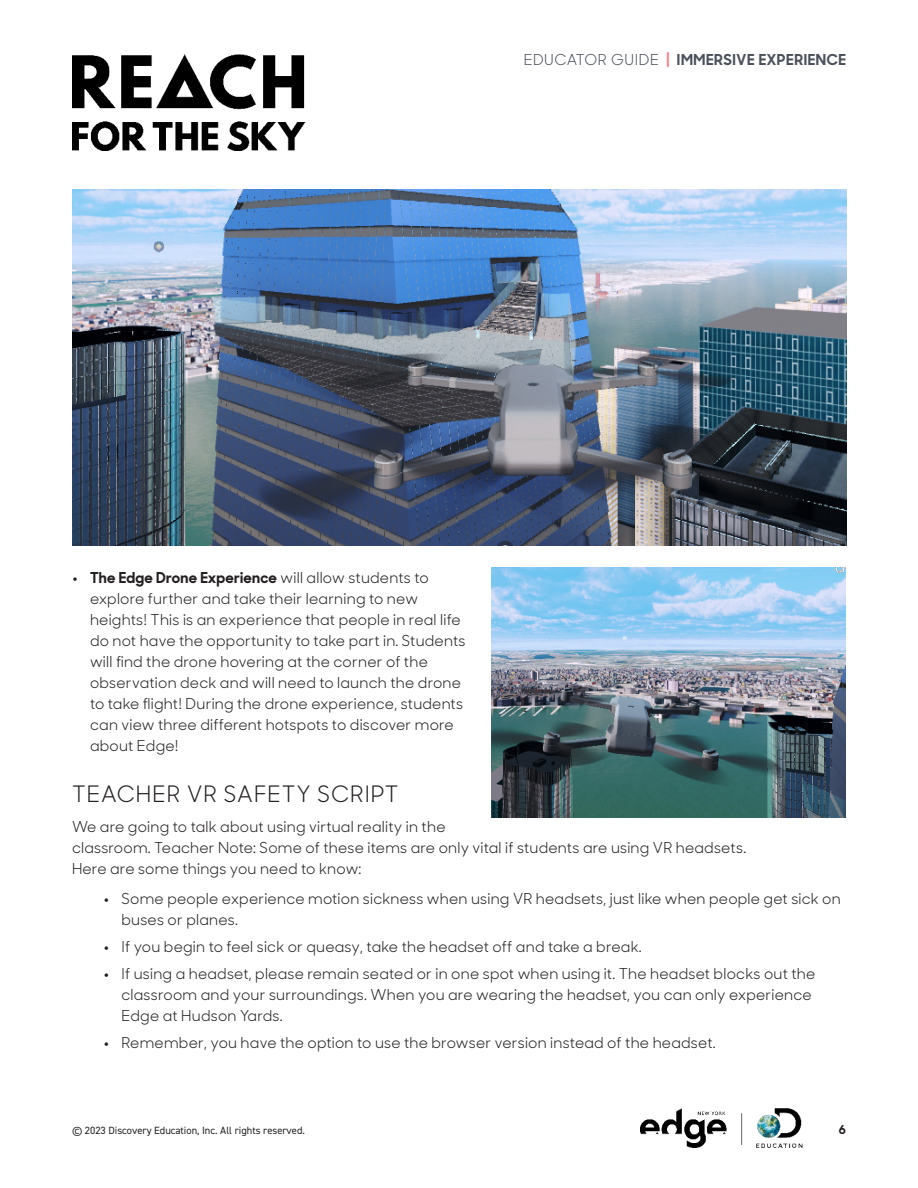
<style>
.page{position:relative;width:918px;height:1188px;background:#fff}
.page>*{position:absolute;margin:0;border:0;box-sizing:border-box;transform-origin:0 0}
.t1{font:22.5px "Sharp Sans Display No 1";letter-spacing:.05em;color:#231f20}
.t2{font:15px/21px "Sharp Sans Display No 1";letter-spacing:.015em;color:#231f20}
.t3{font:700 15px "Sharp Sans Display No 1";letter-spacing:.04em;color:#4b505a}
.t4{font:700 12px "Sharp Sans Display No 1";color:#231f20}
.t5{font:10.5px "DIN2014";color:#231f20}
.s1{font-weight:400}
.s2{color:#f48995}
.s3{font-weight:700}
</style>
<div class="page">
<img style="left:72px;top:54px;width:234px;height:97px">
<img style="left:640px;top:1108px;width:162px;height:39px">
<img style="left:72px;top:190px;width:774px;height:355px">
<img style="left:491px;top:567px;width:355px;height:250px">
<p class="t3" style="left:524px;top:47px;width:324px"><span class="s1">EDUCATOR GUIDE</span> <span class="s2">|</span> IMMERSIVE EXPERIENCE</p>
<p class="t2" style="left:90px;top:566px;width:377px;text-indent:-18px"><span class="s3">• The Edge Drone Experience</span> will allow students to explore further and take their learning to new heights! This is an experience that people in real life do not have the opportunity to take part in. Students will find the drone hovering at the corner of the observation deck and will need to launch the drone to take flight! During the drone experience, students can view three different hotspots to discover more about Edge!</p>
<h1 class="t1" style="left:72px;top:776px;width:328px">TEACHER VR SAFETY SCRIPT</h1>
<p class="t2" style="left:72px;top:815px;width:676px">We are going to talk about using virtual reality in the<br>classroom. Teacher Note: Some of these items are only vital if students are using VR headsets.<br>Here are some things you need to know:</p>
<p class="t2" style="left:122px;top:887px;width:721px;text-indent:-18px"><span class="s3">•</span> Some people experience motion sickness when using VR headsets, just like when people get sick on buses or planes.</p>
<p class="t2" style="left:104px;top:935px;width:540px"><span class="s3">•</span> If you begin to feel sick or queasy, take the headset off and take a break.</p>
<p class="t2" style="left:122px;top:962px;width:695px;text-indent:-18px"><span class="s3">•</span> If using a headset, please remain seated or in one spot when using it. The headset blocks out the classroom and your surroundings. When you are wearing the headset, you can only experience<br>Edge at Hudson Yards.</p>
<p class="t2" style="left:104px;top:1031px;width:614px"><span class="s3">•</span> Remember, you have the option to use the browser version instead of the headset.</p>
<p class="t5" style="left:72px;top:1124px;width:234px">© 2023 Discovery Education, Inc. All rights reserved.</p>
<p class="t4" style="left:839px;top:1120px;width:9px">6</p>
</div>
